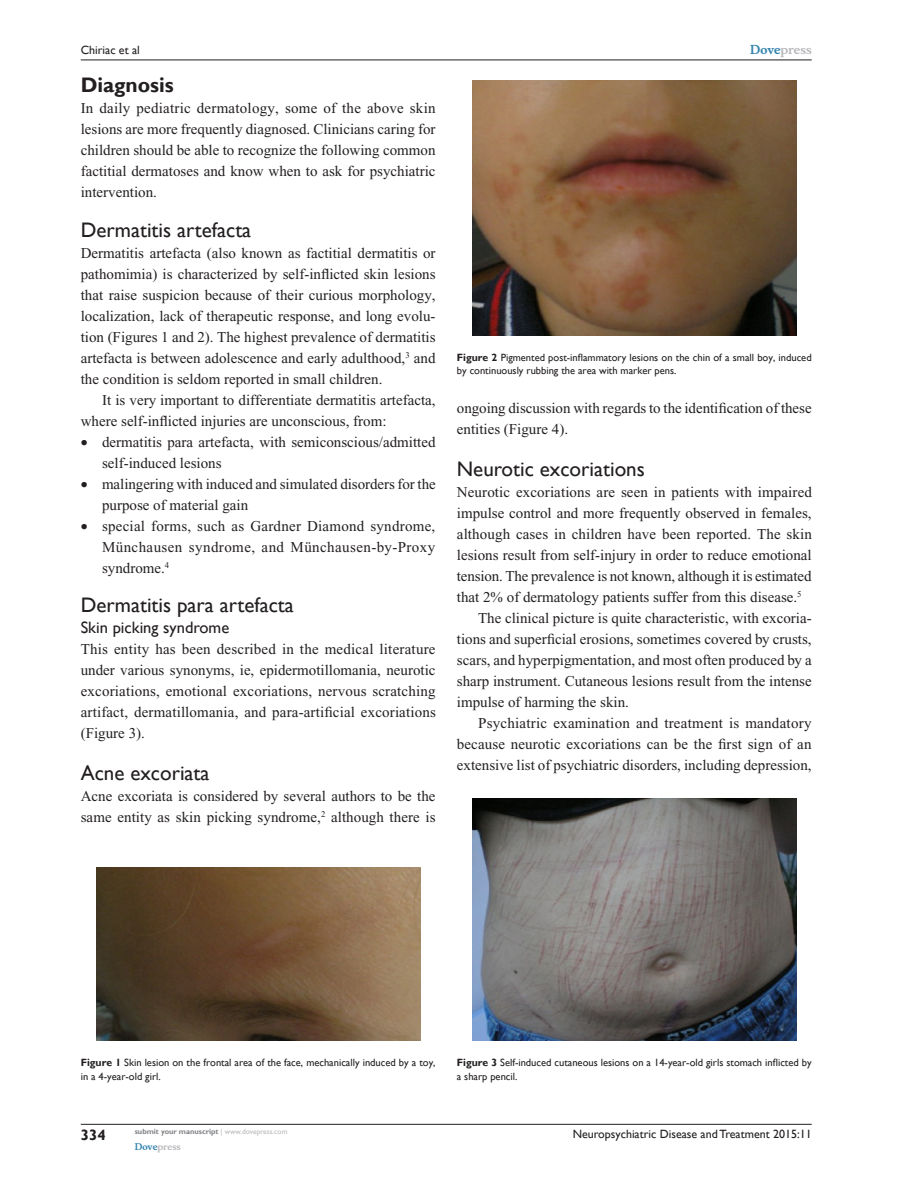
<style>
.page{position:relative;width:918px;height:1188px;background:#fff}
.page>*{position:absolute;margin:0;border:0;box-sizing:border-box;transform-origin:0 0}
.H2-before-H3{font:21px "Gill Sans";color:#231f20}
.t1{font:700 21px "Gill Sans";color:#231f20}
.H3-after-H2{font:16.5px "Gill Sans";color:#231f20}
.TxF{font:15px/21px "Times New Roman";color:#231f20;text-align:justify}
.Tx{font:15px/21px "Times New Roman";color:#231f20;text-align:justify}
.NL-m{font:15px/21px "Times New Roman";color:#231f20}
.RunFolio-V{font:700 15px "Gill Sans";color:#231f20}
.RunF-V{font:12px "Gill Sans";color:#231f20}
.RunH-V{font:12px "Gill Sans";color:#231f20}
.RunH-Brand-V{font:700 12px "Musee";color:#b8b9bc}
.FigC{font:10.5px/13.5px "Gill Sans";color:#231f20}
.RunF-Brand-V{font:700 9px "Musee";color:#b8b9bc}
.RunF-SubmityourMS-V{font:700 7.5px "Gill Sans";color:#808285}
.s1{color:#3485ae}
.s2{font-weight:700}
.s3{font-weight:400;color:#b8b9bc}
</style>
<div class="page">
<hr style="left:81px;top:1124px;width:731px;height:1px;background:#231f20">
<hr style="left:81px;top:60px;width:731px;height:1px;background:#231f20">
<img style="left:96px;top:868px;width:324px;height:173px">
<img style="left:472px;top:81px;width:324px;height:254px">
<img style="left:472px;top:799px;width:324px;height:242px">
<p class="RunH-V" style="left:81px;top:43px;width:61px">Chiriac et al</p>
<h1 class="t1" style="left:81px;top:73px;width:95px">Diagnosis</h1>
<p class="TxF" style="left:81px;top:98px;width:356px">In daily pediatric dermatology, some of the above skin lesions are more frequently diagnosed. Clinicians caring for children should be able to recognize the following common factitial dermatoses and know when to ask for psychiatric intervention.</p>
<h2 class="H2-before-H3" style="left:81px;top:218px;width:172px">Dermatitis artefacta</h2>
<p class="TxF" style="left:81px;top:242px;width:356px">Dermatitis artefacta (also known as factitial dermatitis or pathomimia) is characterized by self-inflicted skin lesions that raise suspicion because of their curious morphology, localization, lack of therapeutic response, and long evolu&shy;tion (Figures 1 and 2). The highest prevalence of dermatitis artefacta is between adolescence and early adulthood,<sup>3</sup> and the condition is seldom reported in small children.</p>
<p class="Tx" style="left:81px;top:389px;width:356px;text-indent:21px">It is very important to differentiate dermatitis artefacta, where self-inflicted injuries are unconscious, from:</p>
<p class="NL-m" style="left:102px;top:431px;width:335px;text-indent:-21px">• dermatitis para artefacta, with semiconscious/admitted self-induced lesions</p>
<p class="NL-m" style="left:102px;top:473px;width:335px;text-indent:-21px">• malingering with induced and simulated disorders for the purpose of material gain</p>
<p class="NL-m" style="left:102px;top:515px;width:335px;text-align:justify;text-indent:-21px">• special forms, such as Gardner Diamond syndrome, Münchausen syndrome, and Münchausen-by-Proxy syndrome.<sup>4</sup></p>
<p class="H2-before-H3" style="left:81px;top:593px;width:215px">Dermatitis para artefacta</p>
<p class="H3-after-H2" style="left:81px;top:618px;width:150px">Skin picking syndrome</p>
<p class="TxF" style="left:81px;top:638px;width:357px">This entity has been described in the medical literature under various synonyms, ie, epidermotillomania, neurotic excoriations, emotional excoriations, nervous scratching artifact, dermatillomania, and para-artificial excoriations (Figure 3).</p>
<h2 class="H2-before-H3" style="left:81px;top:761px;width:130px">Acne excoriata</h2>
<p class="TxF" style="left:81px;top:785px;width:356px">Acne excoriata is considered by several authors to be the same entity as skin picking syndrome,<sup>2</sup> although there is</p>
<p class="RunH-Brand-V" style="left:750px;top:43px;width:63px"><span class="s1">Dove</span>press</p>
<p class="FigC" style="left:457px;top:351px;width:356px"><span class="s2">Figure 2</span> Pigmented post-inflammatory lesions on the chin of a small boy, induced by continuously rubbing the area with marker pens.</p>
<p class="TxF" style="left:457px;top:398px;width:356px">ongoing discussion with regards to the identification of these entities (Figure 4).</p>
<h2 class="H2-before-H3" style="left:457px;top:457px;width:189px">Neurotic excoriations</h2>
<p class="TxF" style="left:457px;top:482px;width:357px">Neurotic excoriations are seen in patients with impaired impulse control and more frequently observed in females, although cases in children have been reported. The skin lesions result from self-injury in order to reduce emotional tension. The prevalence is not known, although it is estimated that 2% of dermatology patients suffer from this disease.<sup>5</sup></p>
<p class="Tx" style="left:457px;top:608px;width:356px;text-indent:21px">The clinical picture is quite characteristic, with excoria&shy;tions and superficial erosions, sometimes covered by crusts, scars, and hyperpigmentation, and most often produced by a sharp instrument. Cutaneous lesions result from the intense impulse of harming the skin.</p>
<p class="Tx" style="left:457px;top:713px;width:356px;text-indent:21px">Psychiatric examination and treatment is mandatory because neurotic excoriations can be the first sign of an extensive list of psychiatric disorders, including depression,</p>
<p class="FigC" style="left:81px;top:1056px;width:356px"><span class="s2">Figure 1</span> Skin lesion on the frontal area of the face, mechanically induced by a toy, in a 4-year-old girl.</p>
<p class="FigC" style="left:457px;top:1056px;width:356px"><span class="s2">Figure 3</span> Self-induced cutaneous lesions on a 14-year-old girls stomach inflicted by a sharp pencil.</p>
<p class="RunFolio-V" style="left:81px;top:1126px;width:26px">334</p>
<p class="RunF-SubmityourMS-V" style="left:135px;top:1127px;width:154px">submit your manuscript <span class="s3">| www.dovepress.com</span></p>
<p class="RunF-Brand-V" style="left:135px;top:1141px;width:48px"><span class="s1">Dove</span>press</p>
<p class="RunF-V" style="left:573px;top:1127px;width:241px">Neuropsychiatric Disease and Treatment 2015:11</p>
</div>
